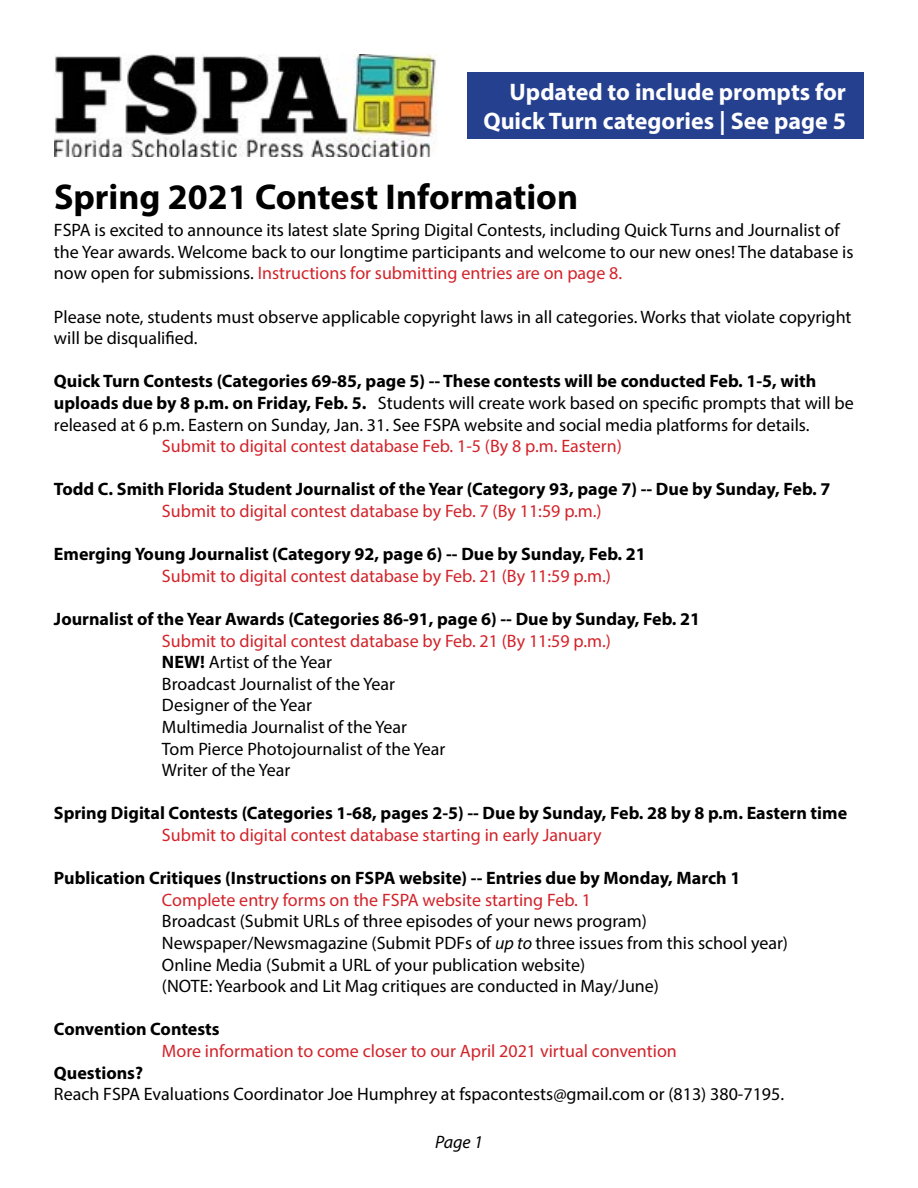
<style>
.page{position:relative;width:918px;height:1188px;background:#fff}
.page>*{position:absolute;margin:0;border:0;box-sizing:border-box;transform-origin:0 0}
.t1{font:700 36px "Myriad Pro";color:#000}
.t2{font:700 24px/28.8px "Myriad Pro";color:#fff;text-align:right}
.t3{font:18px/21.6px "Myriad Pro";color:#000}
.t4{font:700 18px "Myriad Pro";color:#000}
.t5{font:18px "Myriad Pro";color:#d2232a}
.t6{font:italic 18px "Myriad Pro";color:#000}
.s1{color:#d2232a}
.s2{font-weight:700}
.s3{font-style:italic}
</style>
<div class="page">
<img style="left:54px;top:54px;width:383px;height:102px">
<div style="left:467px;top:72px;width:397px;height:67px;background:#25408f"></div>
<h2 class="t2" style="left:483px;top:77px;width:364px">Updated to include prompts for<br>Quick Turn categories | See page 5</h2>
<h1 class="t1" style="left:54px;top:174px;width:526px">Spring 2021 Contest Information</h1>
<p class="t3" style="left:54px;top:219px;width:801px">FSPA is excited to announce its latest slate Spring Digital Contests, including Quick Turns and Journalist of the Year awards. Welcome back to our longtime participants and welcome to our new ones! The database is now open for submissions. <span class="s1">Instructions for submitting entries are on page 8.</span></p>
<p class="t3" style="left:54px;top:306px;width:799px">Please note, students must observe applicable copyright laws in all categories. Works that violate copyright will be disqualified.</p>
<p class="t3" style="left:54px;top:370px;width:801px"><span class="s2">Quick Turn Contests (Categories 69-85, page 5) -- These contests will be conducted Feb. 1-5, with uploads due by 8 p.m. on Friday, Feb. 5.</span> Students will create work based on specific prompts that will be released at 6 p.m. Eastern on Sunday, Jan. 31. See FSPA website and social media platforms for details.</p>
<p class="t5" style="left:162px;top:435px;width:461px">Submit to digital contest database Feb. 1-5 (By 8 p.m. Eastern)</p>
<p class="t4" style="left:54px;top:478px;width:778px">Todd C. Smith Florida Student Journalist of the Year (Category 93, page 7) -- Due by Sunday, Feb. 7</p>
<p class="t5" style="left:162px;top:500px;width:441px">Submit to digital contest database by Feb. 7 (By 11:59 p.m.)</p>
<p class="t4" style="left:54px;top:542px;width:593px">Emerging Young Journalist (Category 92, page 6) -- Due by Sunday, Feb. 21</p>
<p class="t5" style="left:162px;top:565px;width:450px">Submit to digital contest database by Feb. 21 (By 11:59 p.m.)</p>
<p class="t4" style="left:54px;top:607px;width:648px">Journalist of the Year Awards (Categories 86-91, page 6) -- Due by Sunday, Feb. 21</p>
<p class="t3" style="left:162px;top:630px;width:450px"><span class="s1">Submit to digital contest database by Feb. 21 (By 11:59 p.m.)<br></span><span class="s2">NEW!</span> Artist of the Year<br>Broadcast Journalist of the Year<br>Designer of the Year<br>Multimedia Journalist of the Year<br>Tom Pierce Photojournalist of the Year<br>Writer of the Year</p>
<p class="t4" style="left:54px;top:802px;width:795px">Spring Digital Contests (Categories 1-68, pages 2-5) -- Due by Sunday, Feb. 28 by 8 p.m. Eastern time</p>
<p class="t5" style="left:162px;top:824px;width:441px">Submit to digital contest database starting in early January</p>
<p class="t4" style="left:54px;top:866px;width:688px">Publication Critiques (Instructions on FSPA website) -- Entries due by Monday, March 1</p>
<p class="t5" style="left:162px;top:889px;width:430px">Complete entry forms on the FSPA website starting Feb. 1</p>
<p class="t3" style="left:162px;top:910px;width:628px">Broadcast (Submit URLs of three episodes of your news program)<br>Newspaper/Newsmagazine (Submit PDFs of <span class="s3">up to</span> three issues from this school year)<br>Online Media (Submit a URL of your publication website)<br>(NOTE: Yearbook and Lit Mag critiques are conducted in May/June)</p>
<p class="t4" style="left:54px;top:1018px;width:167px">Convention Contests</p>
<p class="t5" style="left:162px;top:1040px;width:516px">More information to come closer to our April 2021 virtual convention</p>
<p class="t4" style="left:54px;top:1061px;width:91px">Questions?</p>
<p class="t3" style="left:54px;top:1083px;width:732px">Reach FSPA Evaluations Coordinator Joe Humphrey at fspacontests@gmail.com or (813) 380-7195.</p>
<p class="t6" style="left:435px;top:1130px;width:49px">Page 1</p>
</div>
